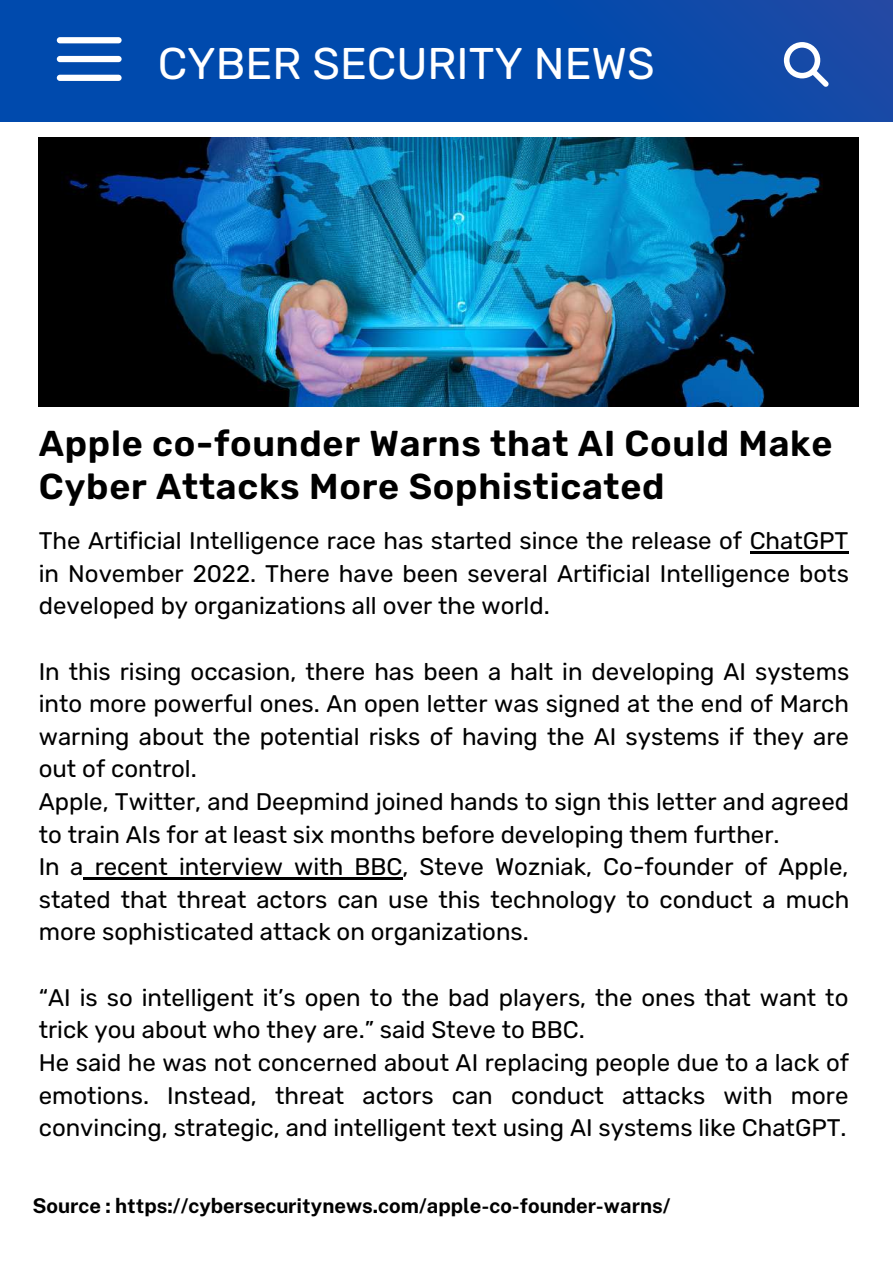
<style>
.page{position:relative;width:893px;height:1264px;background:#fff}
.page>*{position:absolute;margin:0;border:0;box-sizing:border-box;transform-origin:0 0}
.t1{font:44.4px "Rubik";color:#fff}
.t2{font:600 36px/42.8px "Rubik";letter-spacing:.02em;color:#000}
.t3{font:24px/32.5px "Rubik";color:#000}
.t4{font:700 20.4px "Public Sans";color:#000}
</style>
<div class="page">
<img style="left:39px;top:138px;width:819px;height:268px">
<div style="left:0;top:0;width:892px;height:121px;background:linear-gradient(to right,#004baf,#114aa8)"></div>
<div style="left:57px;top:37px;width:65px;height:6px;background:#fff;border-radius:3px"></div>
<div style="left:57px;top:56px;width:65px;height:6px;background:#fff;border-radius:3px"></div>
<div style="left:57px;top:75px;width:65px;height:6px;background:#fff;border-radius:3px"></div>
<svg style="left:783px;top:42px;width:45px;height:45px"></svg>
<hr style="left:749px;top:551px;width:99px;height:2px;background:#000">
<hr style="left:83px;top:877px;width:319px;height:2px;background:#000">
<h1 class="t1" style="left:158px;top:37px;width:498px">CYBER SECURITY NEWS</h1>
<h2 class="t2" style="left:39px;top:422px;width:795px">Apple co-founder Warns that AI Could Make<br>Cyber Attacks More Sophisticated</h2>
<p class="t3" style="left:39px;top:524px;width:811px;text-align:justify">The Artificial Intelligence race has started since the release of ChatGPT in November 2022. There have been several Artificial Intelligence bots developed by organizations all over the world.</p>
<p class="t3" style="left:39px;top:655px;width:812px">In this rising occasion, there has been a halt in developing AI systems into more powerful ones. An open letter was signed at the end of March warning about the potential risks of having the AI systems if they are out of control.<br>Apple, Twitter, and Deepmind joined hands to sign this letter and agreed to train AIs for at least six months before developing them further.<br>In a recent interview with BBC, Steve Wozniak, Co-founder of Apple, stated that threat actors can use this technology to conduct a much more sophisticated attack on organizations.</p>
<p class="t3" style="left:39px;top:981px;width:811px">“AI is so intelligent it’s open to the bad players, the ones that want to trick you about who they are.” said Steve to BBC.<br>He said he was not concerned about AI replacing people due to a lack of emotions. Instead, threat actors can conduct attacks with more convincing, strategic, and intelligent text using AI systems like ChatGPT.</p>
<p class="t4" style="left:32px;top:1193px;width:639px">Source : https://cybersecuritynews.com/apple-co-founder-warns/</p>
</div>
